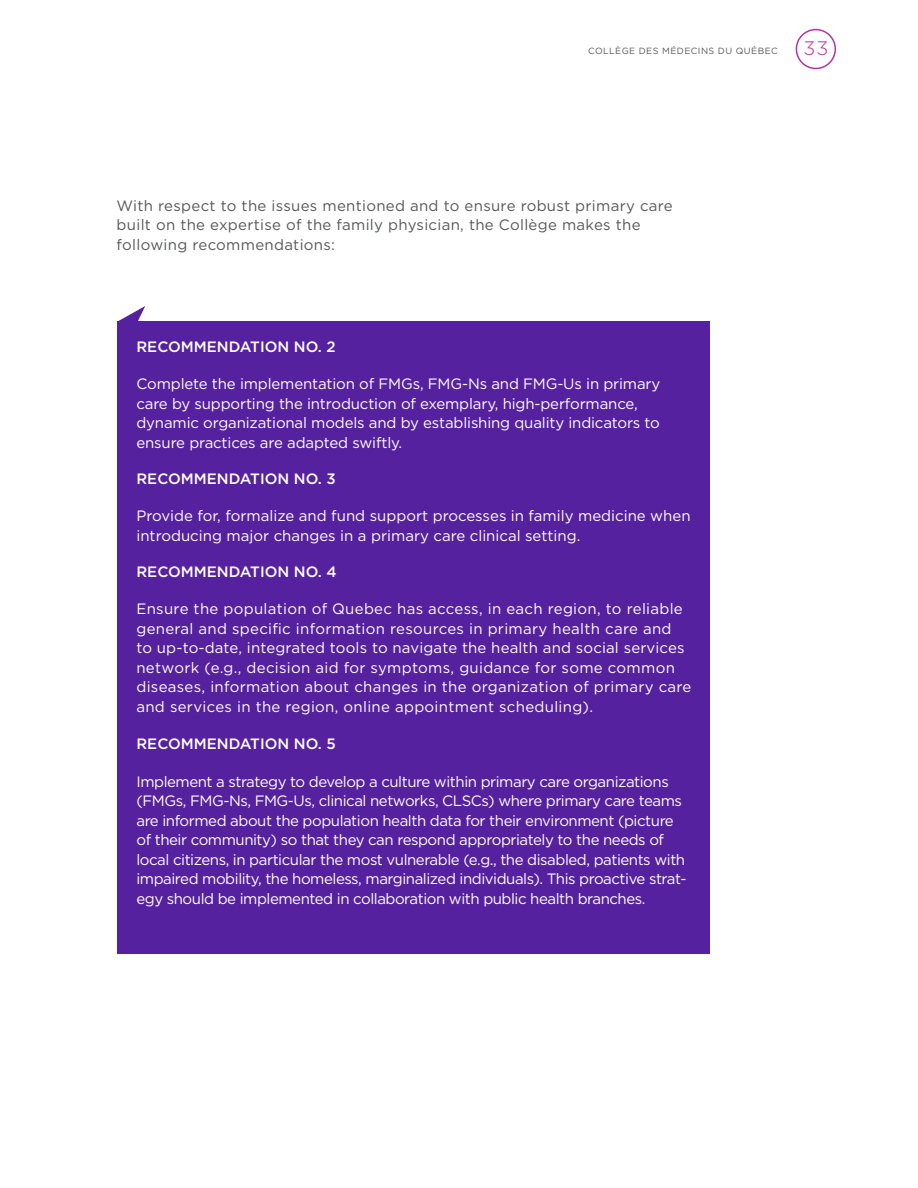
<style>
.page{position:relative;width:918px;height:1188px;background:#fff}
.page>*{position:absolute;margin:0;border:0;box-sizing:border-box;transform-origin:0 0}
.t1{font:300 19.5px "Gotham";color:#b831a2}
.t2{font:15px/19.5px "Gotham";letter-spacing:-.03em;color:#fff}
.t3{font:15px/19.5px "Gotham";letter-spacing:.02em;color:#fff}
.t4{font:15px/19.5px "Gotham";letter-spacing:-.01em;color:#fff}
.t5{font:15px/19.5px "Gotham";letter-spacing:.02em;color:#57585a}
.t6{font:500 15px "Gotham";color:#fff}
.t7{font:9px "Gotham";letter-spacing:.05em;color:#57585a}
</style>
<div class="page">
<div style="left:796px;top:29px;width:40px;height:40px;border:2px solid #b831a2;border-radius:50%"></div>
<div style="left:117px;top:322px;width:592px;height:632px;background:#56219f"></div>
<svg style="left:117px;top:306px;width:28px;height:16px"></svg>
<p class="t7" style="left:588px;top:45px;width:191px">COLLÈGE DES MÉDECINS DU QUÉBEC</p>
<h1 class="t1" style="left:804px;top:38px;width:26px">33</h1>
<p class="t5" style="left:117px;top:195px;width:558px">With respect to the issues mentioned and to ensure robust primary care built on the expertise of the family physician, the Collège makes the following recommendations:</p>
<p class="t6" style="left:136px;top:338px;width:201px">RECOMMENDATION NO. 2</p>
<p class="t4" style="left:136px;top:374px;width:525px">Complete the implementation of FMGs, FMG-Ns and FMG-Us in primary care by supporting the introduction of exemplary, high-performance, dynamic organizational models and by establishing quality indicators to ensure practices are adapted swiftly.</p>
<p class="t6" style="left:136px;top:470px;width:201px">RECOMMENDATION NO. 3</p>
<p class="t4" style="left:136px;top:506px;width:556px">Provide for, formalize and fund support processes in family medicine when introducing major changes in a primary care clinical setting.</p>
<p class="t6" style="left:136px;top:563px;width:202px">RECOMMENDATION NO. 4</p>
<p class="t3" style="left:136px;top:599px;width:557px">Ensure the population of Quebec has access, in each region, to reliable general and specific information resources in primary health care and<br>to up-to-date, integrated tools to navigate the health and social services network (e.g., decision aid for symptoms, guidance for some common diseases, information about changes in the organization of primary care and services in the region, online appointment scheduling).</p>
<p class="t6" style="left:136px;top:735px;width:201px">RECOMMENDATION NO. 5</p>
<p class="t2" style="left:136px;top:771px;width:552px">Implement a strategy to develop a culture within primary care organizations (FMGs, FMG-Ns, FMG-Us, clinical networks, CLSCs) where primary care teams are informed about the population health data for their environment (picture of their community) so that they can respond appropriately to the needs of local citizens, in particular the most vulnerable (e.g., the disabled, patients with impaired mobility, the homeless, marginalized individuals). This proactive strat&shy;egy should be implemented in collaboration with public health branches.</p>
</div>
